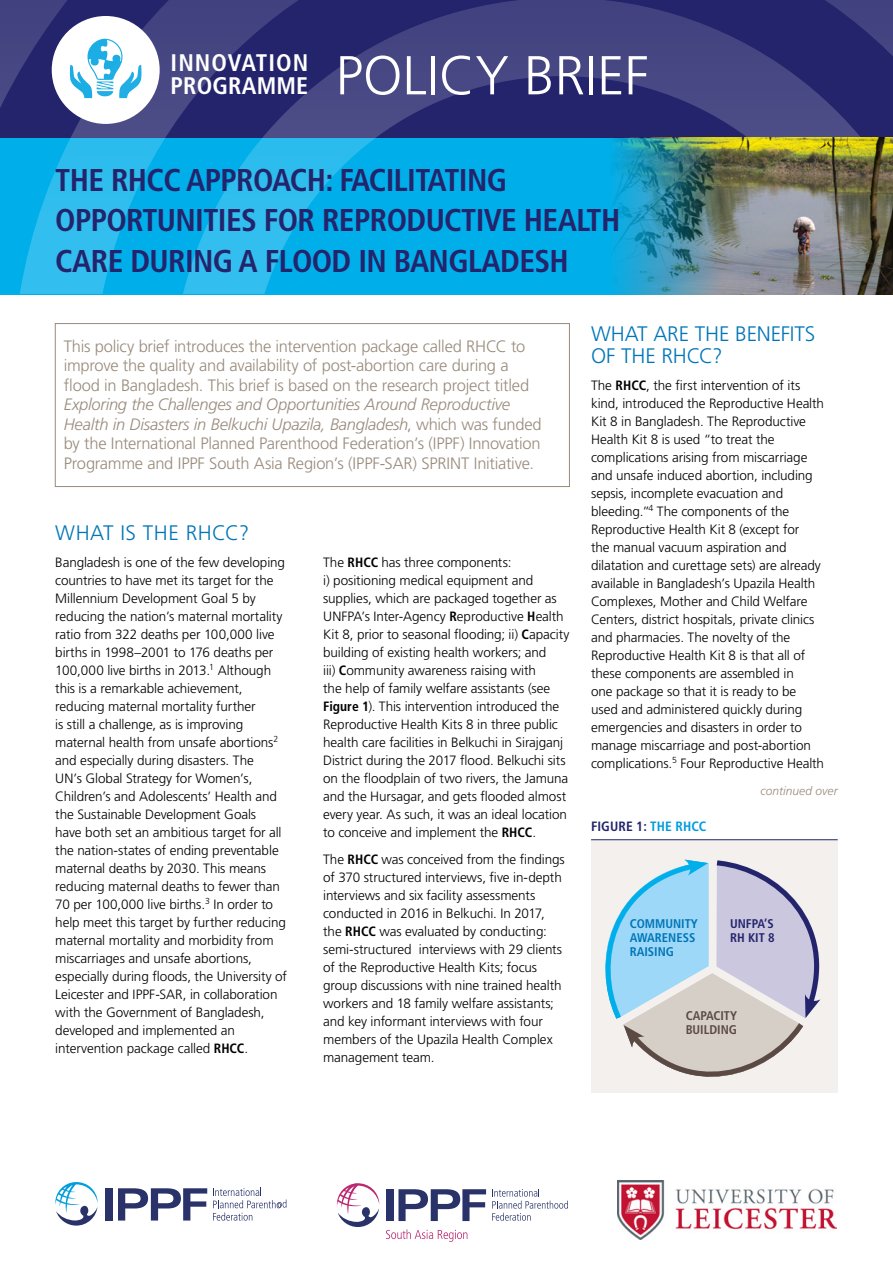
<style>
.page{position:relative;width:893px;height:1263px;background:#fff}
.page>*{position:absolute;margin:0;border:0;box-sizing:border-box;transform-origin:0 0}
.t1{font:300 54.75px "Frutiger";color:#fff}
.head1{font:700 condensed 31.5px/40.5px "Frutiger";letter-spacing:-.02em;color:#24246c}
.t2{font:700 condensed 24px/22.5px "Frutiger";letter-spacing:.01em;color:#fff}
.h2_smd{font:300 21px/22.5px "Frutiger";letter-spacing:-.005em;color:#0075b7}
.h2_smd-2{font:300 21px "Frutiger";letter-spacing:.02em;color:#0075b7}
.standfirst{font:300 16.5px/19.5px "Frutiger";letter-spacing:-.015em;color:#998b7c}
.body_text{font:300 13.5px/18px "Frutiger";letter-spacing:-.005em;color:#000}
.figures_and_tables_t{font:700 condensed 13.5px "Frutiger";letter-spacing:.005em;color:#24246c}
.photo_caption{font:700 condensed 12.6px/14px "Frutiger";color:#0075b7}
.photo_caption-2{font:700 condensed 12.6px/14px "Frutiger";color:#5a4a43}
.photo_caption-3{font:700 condensed 12.6px/14px "Frutiger";color:#24246c}
.body_text-2{font:italic 300 12px "Frutiger";letter-spacing:.005em;color:#998b7c}
.s1{font-style:italic}
.s2{font-weight:700;font-stretch:condensed}
.s3{color:#009cde}
</style>
<div class="page">
<img style="left:617px;top:1181px;width:220px;height:58px">
<svg style="left:386px;top:1229px;width:81px;height:13px"></svg>
<div style="left:386px;top:1189px;width:8px;height:32px;background:#293369"></div>
<svg style="left:398px;top:1189px;width:88px;height:32px"></svg>
<svg style="left:336px;top:1183px;width:43px;height:44px"></svg>
<svg style="left:492px;top:1189px;width:76px;height:32px"></svg>
<div style="left:106px;top:1188px;width:7px;height:32px;background:#293369"></div>
<svg style="left:118px;top:1188px;width:89px;height:32px"></svg>
<svg style="left:55px;top:1182px;width:43px;height:43px"></svg>
<svg style="left:213px;top:1188px;width:73px;height:32px"></svg>
<div style="left:591px;top:840px;width:247px;height:253px;background:#f3f0ee"></div>
<hr style="left:591px;top:839px;width:247px;height:1px;background:#24246c">
<div style="left:55px;top:323px;width:515px;height:164px;border:1px solid #998b7c"></div>
<svg style="left:0;top:0;width:893px;height:294px;background:#3477a7"></svg>
<svg style="left:605px;top:859px;width:216px;height:218px"></svg>
<p class="t2" style="left:171px;top:52px;width:139px">INNOVATION<br>PROGRAMME</p>
<p class="t1" style="left:336px;top:44px;width:315px">POLICY BRIEF</p>
<p class="head1" style="left:55px;top:160px;width:566px">THE RHCC APPROACH: FACILITATING<br>OPPORTUNITIES FOR REPRODUCTIVE HEALTH<br>CARE DURING A FLOOD IN BANGLADESH</p>
<p class="standfirst" style="left:64px;top:336px;width:479px">This policy brief introduces the intervention package called RHCC to improve the quality and availability of post‑abortion care during a flood in Bangladesh. This brief is based on the research project titled <span class="s1">Exploring the Challenges and Opportunities Around Reproductive Health in Disasters in Belkuchi Upazila, Bangladesh</span>, which was funded by the International Planned Parenthood Federation’s (IPPF) Innovation Programme and IPPF South Asia Region’s (IPPF‑SAR) SPRINT Initiative.</p>
<p class="h2_smd-2" style="left:55px;top:521px;width:196px">WHAT IS THE RHCC?</p>
<p class="body_text" style="left:55px;top:553px;width:233px">Bangladesh is one of the few developing countries to have met its target for the Millennium Development Goal 5 by reducing the nation’s maternal mortality ratio from 322 deaths per 100,000 live births in 1998–2001 to 176 deaths per 100,000 live births in 2013.<sup>1</sup> Although this is a remarkable achievement, reducing maternal mortality further<br>is still a challenge, as is improving maternal health from unsafe abortions<sup>2 </sup>and especially during disasters. The<br>UN’s Global Strategy for Women’s, Children’s and Adolescents’ Health and the Sustainable Development Goals<br>have both set an ambitious target for all the nation‑states of ending preventable maternal deaths by 2030. This means reducing maternal deaths to fewer than 70 per 100,000 live births.<sup>3</sup> In order to help meet this target by further reducing maternal mortality and morbidity from miscarriages and unsafe abortions, especially during floods, the University of Leicester and IPPF‑SAR, in collaboration with the Government of Bangladesh, developed and implemented an intervention package called <span class="s2">RHCC</span>.</p>
<p class="body_text" style="left:323px;top:553px;width:248px">The <span class="s2">RHCC</span> has three components:<br>i) positioning medical equipment and supplies, which are packaged together as UNFPA’s Inter‑Agency <span class="s2">R</span>eproductive <span class="s2">H</span>ealth Kit 8, prior to seasonal flooding; ii) <span class="s2">C</span>apacity building of existing health workers; and<br>iii) <span class="s2">C</span>ommunity awareness raising with<br>the help of family welfare assistants (see <span class="s2">Figure 1</span>). This intervention introduced the Reproductive Health Kits 8 in three public health care facilities in Belkuchi in Sirajganj District during the 2017 flood. Belkuchi sits on the floodplain of two rivers, the Jamuna and the Hursagar, and gets flooded almost every year. As such, it was an ideal location to conceive and implement the <span class="s2">RHCC</span>.</p>
<p class="body_text" style="left:323px;top:850px;width:243px">The <span class="s2">RHCC</span> was conceived from the findings of 370 structured interviews, five in‑depth interviews and six facility assessments conducted in 2016 in Belkuchi. In 2017, the <span class="s2">RHCC</span> was evaluated by conducting: semi‑structured interviews with 29 clients of the Reproductive Health Kits; focus group discussions with nine trained health workers and 18 family welfare assistants; and key informant interviews with four members of the Upazila Health Complex management team.</p>
<p class="h2_smd" style="left:591px;top:322px;width:226px">WHAT ARE THE BENEFITS<br>OF THE RHCC?</p>
<p class="body_text" style="left:591px;top:376px;width:235px">The <span class="s2">RHCC</span>, the first intervention of its kind, introduced the Reproductive Health Kit 8 in Bangladesh. The Reproductive Health Kit 8 is used “to treat the complications arising from miscarriage and unsafe induced abortion, including sepsis, incomplete evacuation and bleeding.”<sup>4</sup> The components of the Reproductive Health Kit 8 (except for<br>the manual vacuum aspiration and dilatation and curettage sets) are already available in Bangladesh’s Upazila Health Complexes, Mother and Child Welfare Centers, district hospitals, private clinics and pharmacies. The novelty of the Reproductive Health Kit 8 is that all of these components are assembled in<br>one package so that it is ready to be used and administered quickly during emergencies and disasters in order to manage miscarriage and post‑abortion complications.<sup>5</sup> Four Reproductive Health</p>
<p class="body_text-2" style="left:760px;top:784px;width:79px">continued over</p>
<p class="figures_and_tables_t" style="left:591px;top:818px;width:117px">FIGURE 1: <span class="s3">THE RHCC</span></p>
<p class="photo_caption" style="left:630px;top:917px;width:70px">COMMUNITY<br>AWARENESS<br>RAISING</p>
<p class="photo_caption-3" style="left:730px;top:917px;width:46px">UNFPA’S<br>RH KIT 8</p>
<p class="photo_caption-2" style="left:686px;top:1009px;width:53px">CAPACITY<br>BUILDING</p>
</div>
